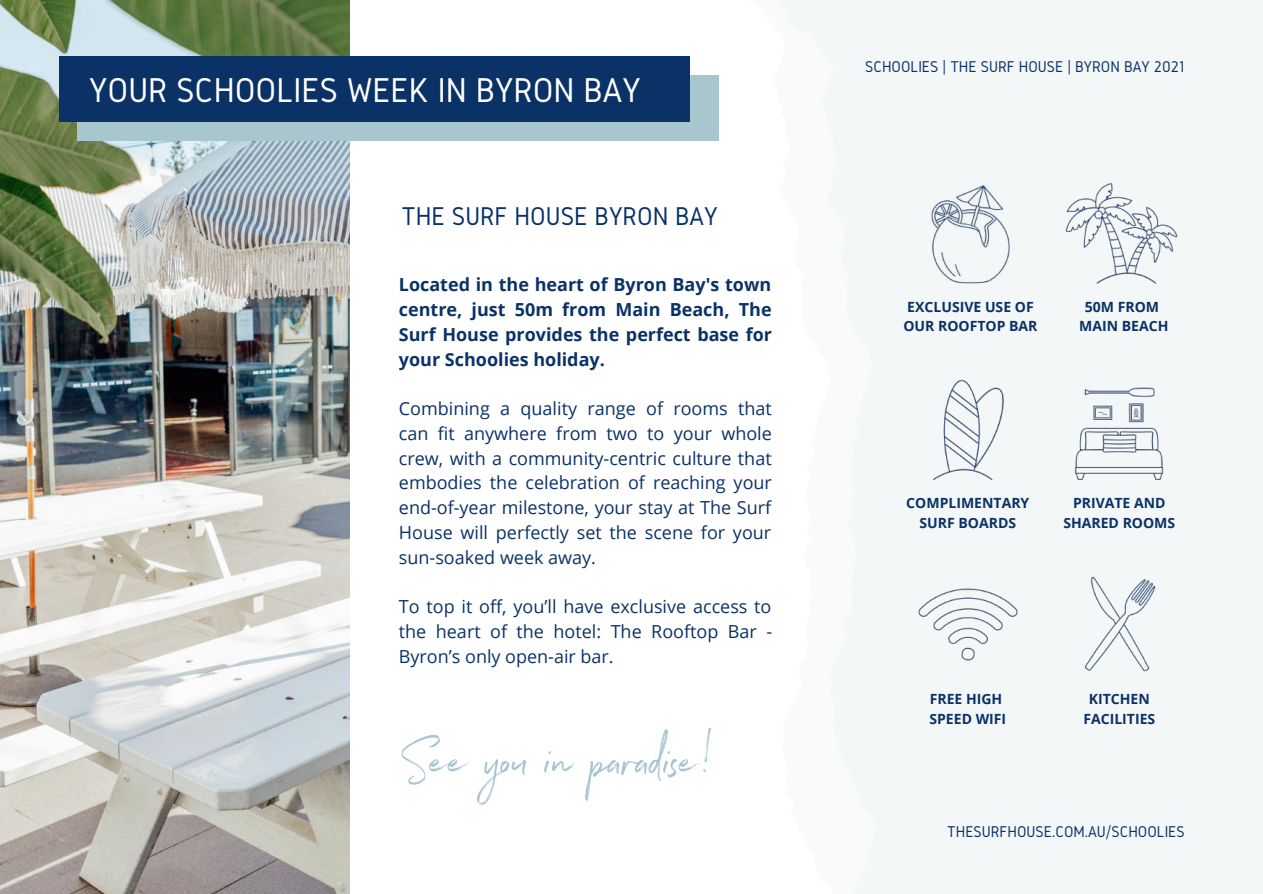
<style>
.page{position:relative;width:1263px;height:894px;background:#fff}
.page>*{position:absolute;margin:0;border:0;box-sizing:border-box;transform-origin:0 0}
.t1{font:55.2px "Northwell Alt";color:#a8c6ce}
.t2{font:35.7px "Gidole";color:#fff}
.t3{font:26.7px "Gidole";color:#0a3266}
.t4{font:18px/24.8px "Open Sans";color:#0a3266;text-align:justify}
.t5{font:700 18px/24.8px "Open Sans";color:#0a3266;text-align:justify}
.t6{font:16.2px "Gidole";color:#0a3266}
.t7{font:700 14.1px/19.5px "Open Sans";color:#0a3266;text-align:center}
</style>
<div class="page">
<div style="left:779px;top:0;width:484px;height:893px;background:#f3f7f8"></div>
<img style="left:905px;top:167px;width:130px;height:130px">
<img style="left:1056px;top:167px;width:131px;height:130px">
<img style="left:902px;top:363px;width:131px;height:131px">
<img style="left:1054px;top:363px;width:130px;height:131px">
<img style="left:902px;top:559px;width:131px;height:130px">
<img style="left:1054px;top:559px;width:130px;height:130px">
<img style="left:0;top:0;width:350px;height:893px">
<div style="left:77px;top:75px;width:641px;height:65px;background:#a8c6ce"></div>
<div style="left:59px;top:56px;width:631px;height:65px;background:#0a3266"></div>
<h2 class="t2" style="left:89px;top:70px;width:553px">YOUR SCHOOLIES WEEK IN BYRON BAY</h2>
<h3 class="t3" style="left:402px;top:201px;width:318px">THE SURF HOUSE BYRON BAY</h3>
<p class="t5" style="left:399px;top:272px;width:375px">Located in the heart of Byron Bay's town centre, just 50m from Main Beach, The Surf House provides the perfect base for your Schoolies holiday.</p>
<p class="t4" style="left:399px;top:395px;width:375px">Combining a quality range of rooms that can fit anywhere from two to your whole crew, with a community-centric culture that embodies the celebration of reaching your end-of-year milestone, your stay at The Surf House will perfectly set the scene for your sun-soaked week away.</p>
<p class="t4" style="left:399px;top:593px;width:375px">To top it off, you’ll have exclusive access to the heart of the hotel: The Rooftop Bar - Byron’s only open-air bar.</p>
<h1 class="t1" style="left:402px;top:720px;width:312px">See you in paradise!</h1>
<p class="t6" style="left:865px;top:57px;width:321px">SCHOOLIES | THE SURF HOUSE | BYRON BAY 2021</p>
<p class="t7" style="left:903px;top:296px;width:136px;text-align:left">EXCLUSIVE USE OF<br>OUR ROOFTOP BAR</p>
<p class="t7" style="left:1079px;top:296px;width:91px">50M FROM<br>MAIN BEACH</p>
<p class="t7" style="left:906px;top:493px;width:125px">COMPLIMENTARY<br>SURF BOARDS</p>
<p class="t7" style="left:1063px;top:493px;width:113px">PRIVATE AND<br>SHARED ROOMS</p>
<p class="t7" style="left:929px;top:688px;width:78px;text-align:left">FREE HIGH<br>SPEED WIFI</p>
<p class="t7" style="left:1083px;top:688px;width:73px">KITCHEN<br>FACILITIES</p>
<p class="t6" style="left:947px;top:822px;width:239px">THESURFHOUSE.COM.AU/SCHOOLIES</p>
</div>
